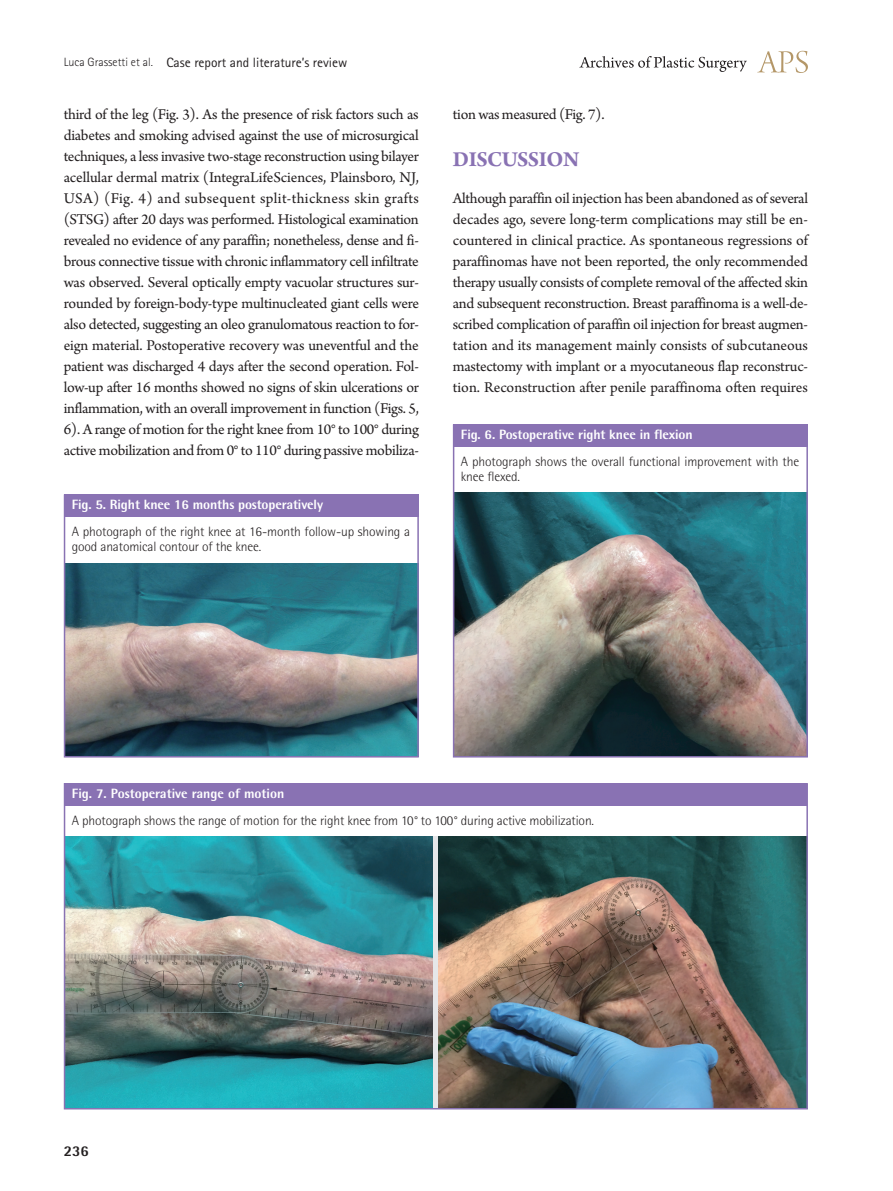
<style>
.page{position:relative;width:893px;height:1191px;background:#fff}
.page>*{position:absolute;margin:0;border:0;box-sizing:border-box;transform-origin:0 0}
.t1{font:700 22.5px "Arno Pro";letter-spacing:-.02em;color:#8972b3}
.t2{font:15.75px/21px "Arno Pro";letter-spacing:-.015em;color:#231f20;text-align:justify}
.t3{font:800 15px "Rotis Semi Sans Std";color:#231f20}
.t4{font:300 13.5px/15px "Rotis Semi Sans Std";letter-spacing:-.01em;color:#231f20}
.t5{font:800 13.5px "Rotis Semi Sans Std";letter-spacing:-.01em;color:#fff}
.t6{font:13.5px "Rotis Sans Serif Std";color:#231f20}
.s1{font-weight:300;font-size:12px}
</style>
<div class="page">
<svg style="left:757px;top:51px;width:51px;height:22px"></svg>
<svg style="left:579px;top:56px;width:168px;height:16px"></svg>
<img style="left:438px;top:836px;width:367px;height:270px">
<img style="left:67px;top:836px;width:367px;height:270px">
<hr style="left:434px;top:836px;width:4px;height:272px;background:#e6e7e9">
<div style="left:64px;top:783px;width:743px;height:22px;background:#8972b3"></div>
<img style="left:67px;top:563px;width:349px;height:191px">
<div style="left:64px;top:494px;width:354px;height:23px;background:#8972b3"></div>
<div style="left:64px;top:494px;width:355px;height:263px;border:2px solid #8972b3"></div>
<img style="left:456px;top:493px;width:349px;height:261px">
<div style="left:453px;top:424px;width:354px;height:23px;background:#8972b3"></div>
<div style="left:453px;top:424px;width:355px;height:333px;border:2px solid #8972b3"></div>
<div style="left:64px;top:783px;width:744px;height:326px;border:2px solid #8972b3"></div>
<p class="t6" style="left:64px;top:54px;width:285px"><span class="s1">Luca Grassetti et al.</span> Case report and literature’s review</p>
<p class="t2" style="left:64px;top:105px;width:357px">third of the leg (Fig. 3). As the presence of risk factors such as diabetes and smoking advised against the use of microsurgical techniques, a less invasive two-stage reconstruction using bilayer acellular dermal matrix (IntegraLifeSciences, Plainsboro, NJ, USA) (Fig. 4) and subsequent split-thickness skin grafts (STSG) after 20 days was performed. Histological examination revealed no evidence of any paraffin; nonetheless, dense and fi&shy;brous connective tissue with chronic inflammatory cell infiltrate was observed. Several optically empty vacuolar structures sur&shy;rounded by foreign-body-type multinucleated giant cells were also detected, suggesting an oleo granulomatous reaction to for&shy;eign material. Postoperative recovery was uneventful and the patient was discharged 4 days after the second operation. Fol&shy;low-up after 16 months showed no signs of skin ulcerations or inflammation, with an overall improvement in function (Figs. 5, 6). A range of motion for the right knee from 10° to 100° during active mobilization and from 0° to 110° during passive mobiliza-</p>
<p class="t2" style="left:453px;top:105px;width:153px">tion was measured (Fig. 7).</p>
<p class="t1" style="left:453px;top:147px;width:128px">DISCUSSION</p>
<p class="t2" style="left:453px;top:189px;width:357px">Although paraffin oil injection has been abandoned as of several decades ago, severe long-term complications may still be en&shy;countered in clinical practice. As spontaneous regressions of paraffinomas have not been reported, the only recommended therapy usually consists of complete removal of the affected skin and subsequent reconstruction. Breast paraffinoma is a well-de&shy;scribed complication of paraffin oil injection for breast augmen&shy;tation and its management mainly consists of subcutaneous mastectomy with implant or a myocutaneous flap reconstruc&shy;tion. Reconstruction after penile paraffinoma often requires</p>
<p class="t5" style="left:461px;top:426px;width:233px">Fig. 6. Postoperative right knee in flexion</p>
<p class="t4" style="left:461px;top:454px;width:340px">A photograph shows the overall functional improvement with the knee flexed.</p>
<p class="t5" style="left:72px;top:496px;width:253px">Fig. 5. Right knee 16 months postoperatively</p>
<p class="t4" style="left:72px;top:524px;width:340px">A photograph of the right knee at 16-month follow-up showing a good anatomical contour of the knee.</p>
<p class="t5" style="left:72px;top:784px;width:214px">Fig. 7. Postoperative range of motion</p>
<p class="t4" style="left:72px;top:812px;width:524px">A photograph shows the range of motion for the right knee from 10° to 100° during active mobilization.</p>
<p class="t3" style="left:64px;top:1141px;width:27px">236</p>
</div>
